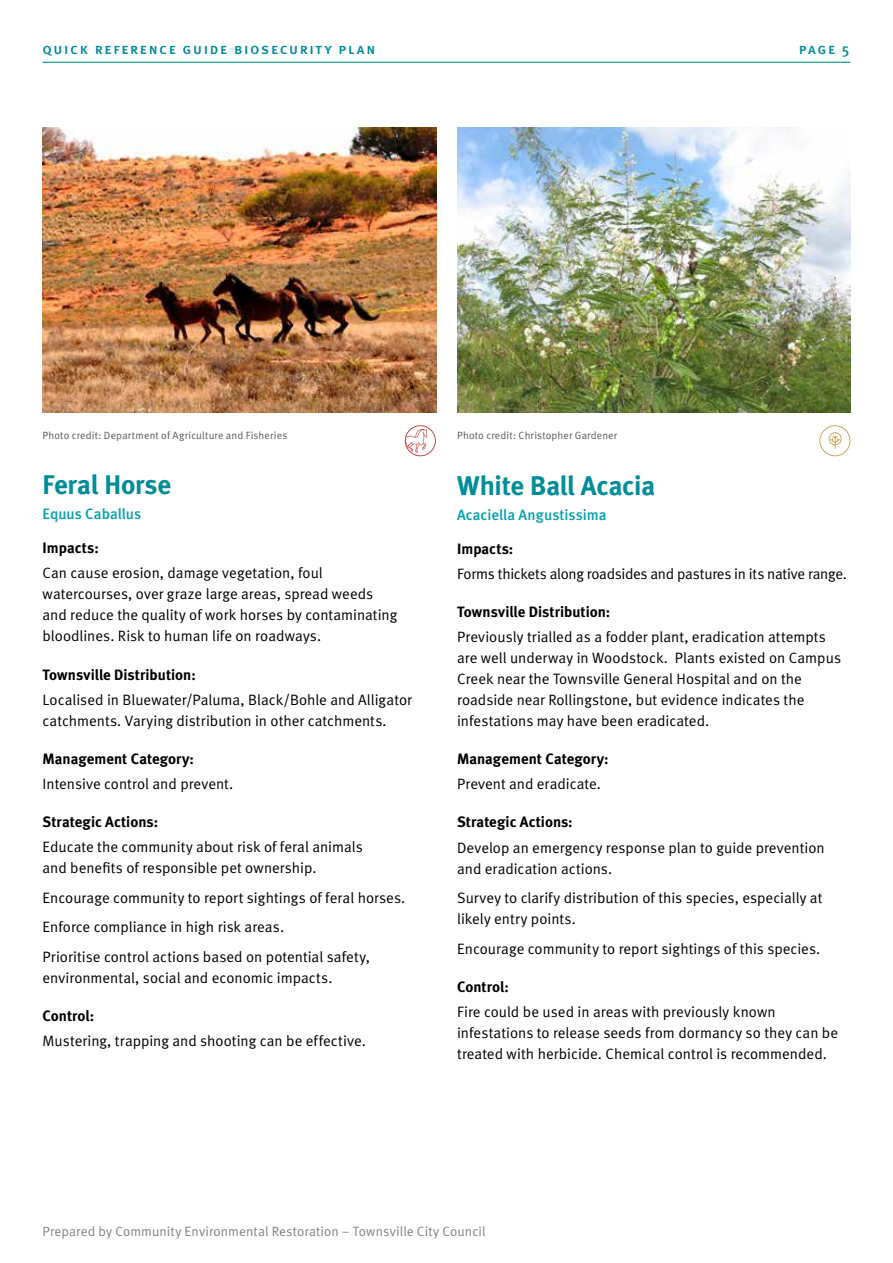
<style>
.page{position:relative;width:893px;height:1263px;background:#fff}
.page>*{position:absolute;margin:0;border:0;box-sizing:border-box;transform-origin:0 0}
.t1{font:700 27px "Meta";letter-spacing:-.01em;color:#008c99}
.t2{font:15px/21px "Meta Normal";color:#000}
.t3{font:15px "Meta Bold LF";color:#000}
.t4{font:15px "Meta Normal";letter-spacing:-.02em;color:#000}
.t5{font:15px "Meta Medium Caps";letter-spacing:.11em;color:#008c99}
.t6{font:15px "Meta Medium LF";color:#00a0ad}
.t7{font:13.5px "Meta Normal";letter-spacing:.005em;color:#808285}
.t8{font:10.5px "Meta Normal";letter-spacing:.015em;color:#58595b}
</style>
<div class="page">
<hr style="left:43px;top:62px;width:807px;height:1px;background:#008c99">
<img style="left:43px;top:128px;width:393px;height:284px">
<img style="left:457px;top:128px;width:394px;height:284px">
<svg style="left:405px;top:425px;width:31px;height:31px"></svg>
<svg style="left:819px;top:425px;width:31px;height:31px"></svg>
<p class="t5" style="left:43px;top:40px;width:334px">quick reference guide biosecurity plan</p>
<p class="t5" style="left:799px;top:40px;width:52px">page 5</p>
<p class="t8" style="left:43px;top:429px;width:246px">Photo credit: Department of Agriculture and Fisheries</p>
<h1 class="t1" style="left:43px;top:469px;width:130px">Feral Horse</h1>
<p class="t6" style="left:43px;top:506px;width:100px">Equus Caballus</p>
<p class="t3" style="left:43px;top:539px;width:58px">Impacts:</p>
<p class="t2" style="left:43px;top:563px;width:356px">Can cause erosion, damage vegetation, foul watercourses, over graze large areas, spread weeds and reduce the quality of work horses by contaminating bloodlines. Risk to human life on roadways.</p>
<p class="t3" style="left:43px;top:665px;width:155px">Townsville Distribution:</p>
<p class="t2" style="left:43px;top:689px;width:371px">Localised in Bluewater/Paluma, Black/Bohle and Alligator catchments. Varying distribution in other catchments.</p>
<p class="t3" style="left:43px;top:750px;width:153px">Management Category:</p>
<p class="t2" style="left:43px;top:773px;width:192px">Intensive control and prevent.</p>
<p class="t3" style="left:43px;top:813px;width:117px">Strategic Actions:</p>
<p class="t2" style="left:43px;top:836px;width:322px">Educate the community about risk of feral animals and benefits of responsible pet ownership.</p>
<p class="t2" style="left:43px;top:883px;width:364px;line-height:29.5px">Encourage community to report sightings of feral horses.<br>Enforce compliance in high risk areas.<br>Prioritise control actions based on potential safety,</p>
<p class="t2" style="left:43px;top:967px;width:291px">environmental, social and economic impacts.</p>
<p class="t3" style="left:43px;top:1007px;width:53px">Control:</p>
<p class="t2" style="left:43px;top:1030px;width:325px">Mustering, trapping and shooting can be effective.</p>
<p class="t8" style="left:457px;top:429px;width:161px">Photo credit: Christopher Gardener</p>
<h1 class="t1" style="left:457px;top:469px;width:200px">White Ball Acacia</h1>
<p class="t6" style="left:457px;top:506px;width:151px">Acaciella Angustissima</p>
<p class="t3" style="left:457px;top:539px;width:58px">Impacts:</p>
<p class="t4" style="left:457px;top:565px;width:391px">Forms thickets along roadsides and pastures in its native range.</p>
<p class="t3" style="left:457px;top:603px;width:155px">Townsville Distribution:</p>
<p class="t2" style="left:457px;top:626px;width:385px">Previously trialled as a fodder plant, eradication attempts are well underway in Woodstock. Plants existed on Campus Creek near the Townsville General Hospital and on the roadside near Rollingstone, but evidence indicates the infestations may have been eradicated.</p>
<p class="t3" style="left:457px;top:750px;width:153px">Management Category:</p>
<p class="t2" style="left:457px;top:773px;width:145px">Prevent and eradicate.</p>
<p class="t3" style="left:457px;top:813px;width:117px">Strategic Actions:</p>
<p class="t2" style="left:457px;top:837px;width:369px">Develop an emergency response plan to guide prevention and eradication actions.</p>
<p class="t2" style="left:457px;top:887px;width:367px">Survey to clarify distribution of this species, especially at likely entry points.</p>
<p class="t2" style="left:457px;top:938px;width:365px">Encourage community to report sightings of this species.</p>
<p class="t3" style="left:457px;top:977px;width:53px">Control:</p>
<p class="t2" style="left:457px;top:1001px;width:382px">Fire could be used in areas with previously known infestations to release seeds from dormancy so they can be treated with herbicide. Chemical control is recommended.</p>
<p class="t7" style="left:43px;top:1224px;width:445px">Prepared by Community Environmental Restoration – Townsville City Council</p>
</div>
